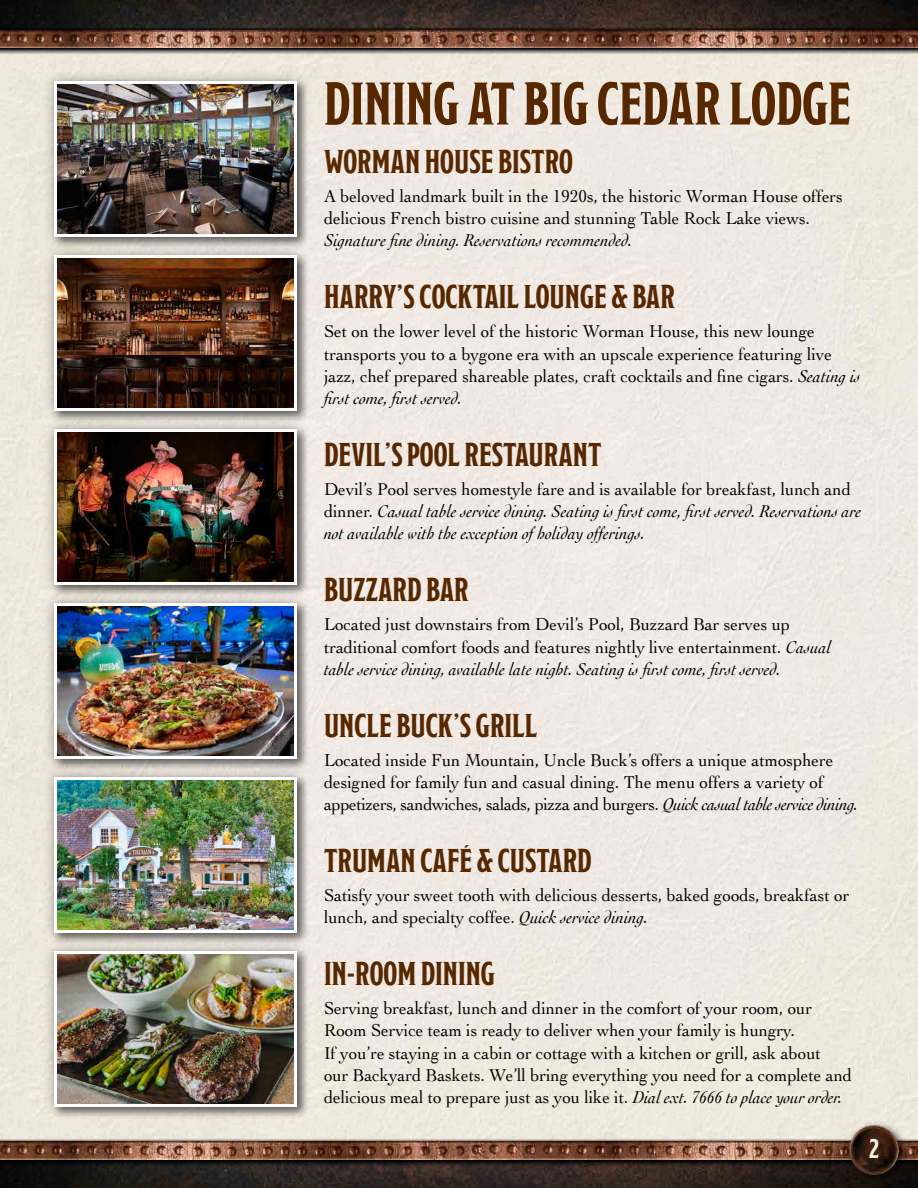
<style>
.page{position:relative;width:918px;height:1188px;background:#fff}
.page>*{position:absolute;margin:0;border:0;box-sizing:border-box;transform-origin:0 0}
.t1{font:700 60px "Modesto Condensed";color:#572700}
.t2{font:700 33px "Modesto Condensed";color:#572700}
.t3{font:700 27px "Modesto Condensed";color:#f5f1e3}
.t4{font:18px/22.2px "Cochin";color:#000;scale:.95 1}
.t5{font:italic 18px/22.2px "Cochin";color:#000;scale:.95 1}
.s1{font-style:italic}
.s2{font-style:normal}
</style>
<div class="page">
<div style="left:0;top:55px;width:918px;height:1083px;background:#f0e9e2"></div>
<div style="left:42px;top:243px;width:267px;height:180px;background:#000;opacity:.3"></div>
<img style="left:58px;top:259px;width:235px;height:148px">
<div style="left:54px;top:255px;width:243px;height:156px;border:3px solid #fff"></div>
<div style="left:42px;top:417px;width:267px;height:180px;background:#000;opacity:.3"></div>
<img style="left:58px;top:433px;width:235px;height:148px">
<div style="left:54px;top:429px;width:243px;height:156px;border:3px solid #fff"></div>
<div style="left:42px;top:591px;width:267px;height:180px;background:#000;opacity:.3"></div>
<img style="left:58px;top:607px;width:235px;height:148px">
<div style="left:54px;top:603px;width:243px;height:156px;border:3px solid #fff"></div>
<div style="left:42px;top:765px;width:267px;height:180px;background:#000;opacity:.3"></div>
<img style="left:58px;top:781px;width:235px;height:148px">
<div style="left:54px;top:777px;width:243px;height:156px;border:3px solid #fff"></div>
<div style="left:42px;top:69px;width:267px;height:180px;background:#000;opacity:.3"></div>
<img style="left:58px;top:85px;width:235px;height:148px">
<div style="left:54px;top:81px;width:243px;height:156px;border:3px solid #fff"></div>
<div style="left:42px;top:939px;width:267px;height:180px;background:#000;opacity:.3"></div>
<img style="left:58px;top:955px;width:235px;height:148px">
<div style="left:54px;top:951px;width:243px;height:156px;border:3px solid #fff"></div>
<img style="left:0;top:0;width:918px;height:27px">
<div style="left:0;top:28px;width:918px;height:27px;background:linear-gradient(to right,#afaaa2,#afaaa1)"></div>
<svg style="left:0;top:27px;width:918px;height:24px;background:#262320"></svg>
<img style="left:0;top:30px;width:918px;height:18px">
<img style="left:0;top:1167px;width:918px;height:21px">
<svg style="left:0;top:1163px;width:827px;height:4px;background:#251e1b"></svg>
<svg style="left:0;top:1138px;width:827px;height:25px;background:#6c6058"></svg>
<img style="left:0;top:1142px;width:827px;height:17px">
<div style="left:845px;top:1121px;width:65px;height:64px;background:#000;opacity:.75"></div>
<img style="left:827px;top:1118px;width:91px;height:64px">
<h1 class="t1" style="left:324px;top:74px;width:528px">DINING AT BIG CEDAR LODGE</h1>
<h2 class="t2" style="left:324px;top:145px;width:251px">WORMAN HOUSE BISTRO</h2>
<p class="t4" style="left:324px;top:184px;width:548px">A beloved landmark built in the 1920s, the historic Worman House offers delicious French bistro cuisine and stunning Table Rock Lake views.</p>
<p class="t5" style="left:324px;top:229px;width:326px">Signature fine dining. Reservations recommended.</p>
<h2 class="t2" style="left:324px;top:280px;width:352px">HARRY’S COCKTAIL LOUNGE &amp; BAR</h2>
<p class="t4" style="left:324px;top:320px;width:566px">Set on the lower level of the historic Worman House, this new lounge transports you to a bygone era with an upscale experience featuring live jazz, chef prepared shareable plates, craft cocktails and fine cigars. <span class="s1">Seating is first come, first served.</span></p>
<h2 class="t2" style="left:324px;top:438px;width:279px">DEVIL’S POOL RESTAURANT</h2>
<p class="t5" style="left:324px;top:477px;width:567px"><span class="s2">Devil’s Pool serves homestyle fare and is available for breakfast, lunch and dinner.</span> Casual table service dining. Seating is first come, first served. Reservations are not available with the exception of holiday offerings.</p>
<h2 class="t2" style="left:324px;top:573px;width:146px">BUZZARD BAR</h2>
<p class="t4" style="left:324px;top:613px;width:535px">Located just downstairs from Devil’s Pool, Buzzard Bar serves up traditional comfort foods and features nightly live entertainment. <span class="s1">Casual table service dining, available late night. Seating is first come, first served.</span></p>
<h2 class="t2" style="left:324px;top:709px;width:215px">UNCLE BUCK’S GRILL</h2>
<p class="t4" style="left:324px;top:748px;width:564px">Located inside Fun Mountain, Uncle Buck’s offers a unique atmosphere designed for family fun and casual dining. The menu offers a variety of appetizers, sandwiches, salads, pizza and burgers. <span class="s1">Quick casual table service dining.</span></p>
<h2 class="t2" style="left:324px;top:844px;width:269px">TRUMAN CAFÉ &amp; CUSTARD</h2>
<p class="t4" style="left:324px;top:883px;width:554px">Satisfy your sweet tooth with delicious desserts, baked goods, breakfast or lunch, and specialty coffee. <span class="s1">Quick service dining.</span></p>
<h2 class="t2" style="left:324px;top:957px;width:173px">IN-ROOM DINING</h2>
<p class="t4" style="left:324px;top:996px;width:557px">Serving breakfast, lunch and dinner in the comfort of your room, our Room Service team is ready to deliver when your family is hungry.<br>If you’re staying in a cabin or cottage with a kitchen or grill, ask about<br>our Backyard Baskets. We’ll bring everything you need for a complete and delicious meal to prepare just as you like it. <span class="s1">Dial ext. 7666 to place your order.</span></p>
<h3 class="t3" style="left:869px;top:1136px;width:12px">2</h3>
</div>
